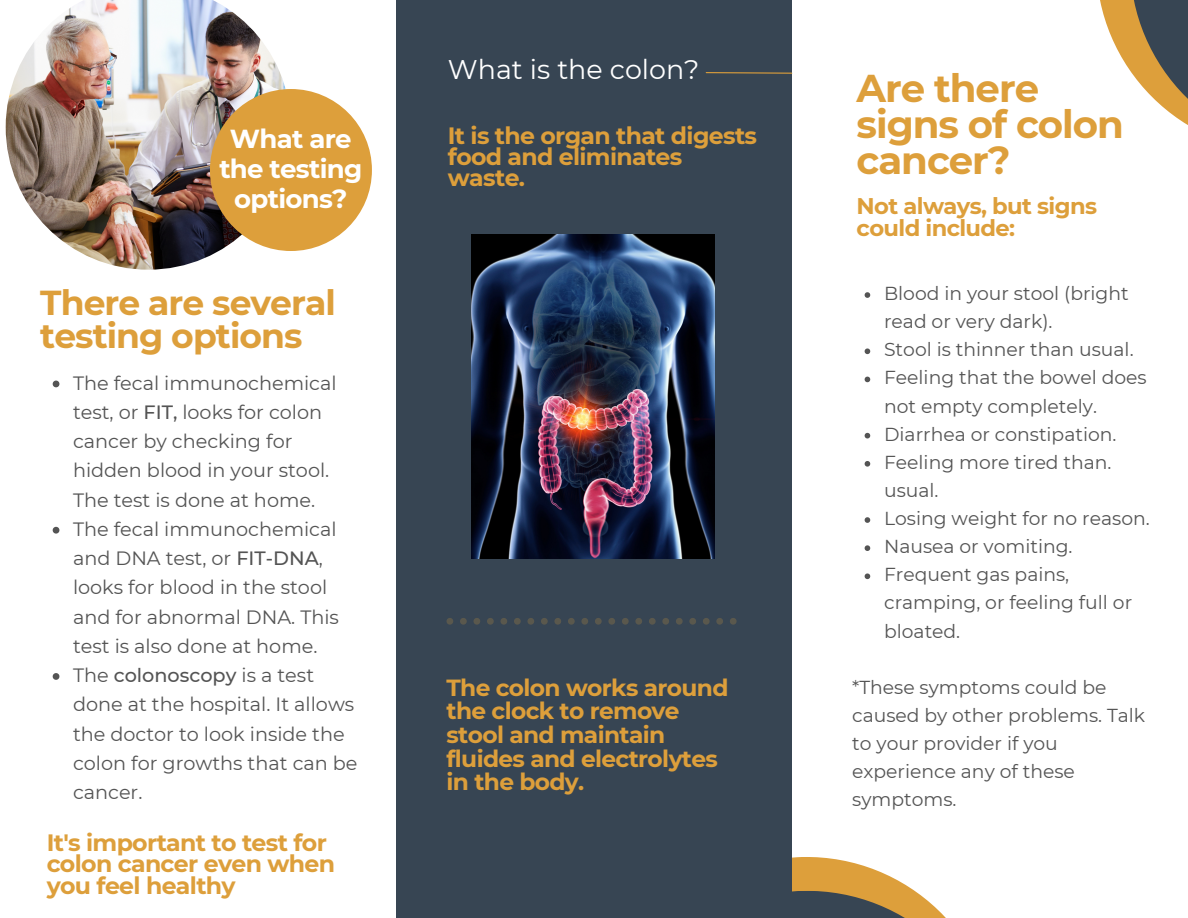
<style>
.page{position:relative;width:1188px;height:918px;background:#fff}
.page>*{position:absolute;margin:0;border:0;box-sizing:border-box;transform-origin:0 0}
.t1{font:700 38.7px/36.3px "Montserrat";letter-spacing:-.025em;color:#dd9f3b}
.t2{font:700 34.5px/32.7px "Montserrat";letter-spacing:-.025em;color:#dd9f3b}
.t3{font:27px "Montserrat";color:#fff}
.t4{font:700 25.95px/30.2px "Montserrat";letter-spacing:-.025em;color:#fff;text-align:center}
.t5{font:700 23.55px/21.3px "Montserrat";letter-spacing:-.025em;color:#dd9f3b}
.t6{font:700 23.25px/23.7px "Montserrat";letter-spacing:-.025em;color:#dd9f3b}
.t7{font:700 22.65px/21.3px "Montserrat";letter-spacing:-.025em;color:#dd9f3b}
.t8{font:19.2px/29.2px "Montserrat";color:#545454}
.t9{font:18.75px/28.2px "Montserrat";color:#545454}
.s1{font-weight:500}
</style>
<div class="page">
<img style="left:6px;top:0;width:280px;height:270px">
<svg style="left:792px;top:857px;width:154px;height:61px"></svg>
<div style="left:396px;top:0;width:396px;height:918px;background:#374553"></div>
<div style="left:210px;top:89px;width:162px;height:162px;background:#dd9f3b;border-radius:50%"></div>
<svg style="left:705px;top:72px;width:88px;height:2px"></svg>
<svg style="left:1100px;top:0;width:88px;height:125px"></svg>
<svg style="left:447px;top:618px;width:290px;height:7px"></svg>
<img style="left:472px;top:235px;width:243px;height:324px">
<svg style="left:865px;top:292px;width:5px;height:6px"></svg>
<svg style="left:865px;top:348px;width:5px;height:6px"></svg>
<svg style="left:865px;top:377px;width:5px;height:5px"></svg>
<svg style="left:865px;top:433px;width:5px;height:5px"></svg>
<svg style="left:865px;top:461px;width:5px;height:6px"></svg>
<svg style="left:865px;top:517px;width:5px;height:6px"></svg>
<svg style="left:865px;top:545px;width:5px;height:6px"></svg>
<svg style="left:865px;top:573px;width:5px;height:6px"></svg>
<svg style="left:53px;top:381px;width:6px;height:6px"></svg>
<svg style="left:53px;top:527px;width:6px;height:7px"></svg>
<svg style="left:53px;top:673px;width:6px;height:7px"></svg>
<h3 class="t4" style="left:219px;top:123px;width:144px">What are the testing options?</h3>
<h2 class="t2" style="left:40px;top:287px;width:297px">There are several testing options</h2>
<p class="t8" style="left:73px;top:368px;width:286px">The fecal immunochemical test, or <span class="s1">FIT,</span> looks for colon cancer by checking for hidden blood in your stool.<br>The test is done at home.<br>The fecal immunochemical and DNA test, or <span class="s1">FIT-DNA</span>, looks for blood in the stool and for abnormal DNA. This test is also done at home.<br>The <span class="s1">colonoscopy</span> is a test done at the hospital. It allows the doctor to look inside the colon for growths that can be cancer.</p>
<p class="t5" style="left:47px;top:832px;width:290px">It's important to test for colon cancer even when you feel healthy</p>
<h3 class="t3" style="left:448px;top:53px;width:253px">What is the colon?</h3>
<p class="t5" style="left:448px;top:124px;width:311px">It is the organ that digests food and eliminates waste.</p>
<p class="t6" style="left:447px;top:676px;width:284px">The colon works around the clock to remove stool and maintain fluides and electrolytes in the body.</p>
<h1 class="t1" style="left:857px;top:70px;width:269px">Are there signs of colon cancer?</h1>
<p class="t7" style="left:857px;top:195px;width:242px">Not always, but signs could include:</p>
<p class="t9" style="left:884px;top:279px;width:267px">Blood in your stool (bright read or very dark).<br>Stool is thinner than usual.<br>Feeling that the bowel does not empty completely.<br>Diarrhea or constipation.<br>Feeling more tired than. usual.<br>Losing weight for no reason.<br>Nausea or vomiting.<br>Frequent gas pains, cramping, or feeling full or bloated.</p>
<p class="t9" style="left:852px;top:673px;width:294px">*These symptoms could be caused by other problems. Talk to your provider if you experience any of these symptoms.</p>
</div>
